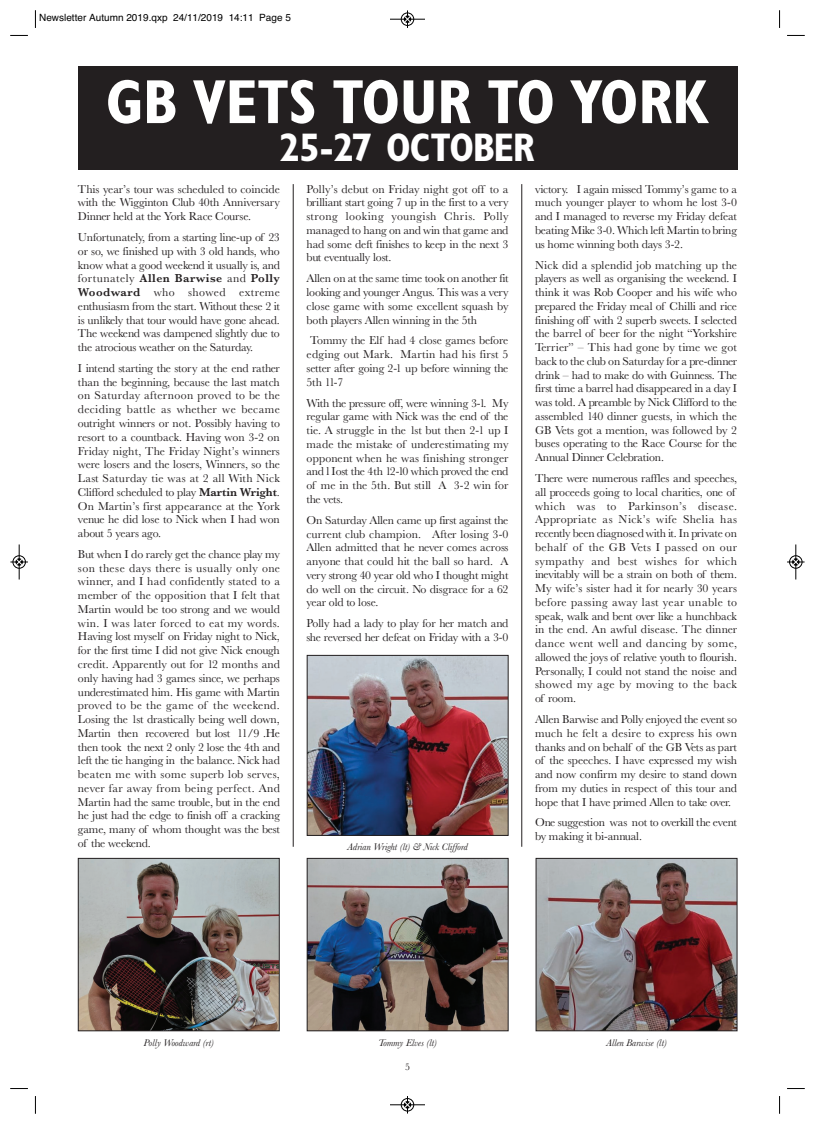
<style>
.page{position:relative;width:815px;height:1124px;background:#fff}
.page>*{position:absolute;margin:0;border:0;box-sizing:border-box;transform-origin:0 0}
.t1{font:700 condensed 62.5px "Gill Sans";color:#fff}
.t2{font:700 condensed 40px "Gill Sans";letter-spacing:-.035em;color:#fff}
.t3{font:11.88px/13.8px "Baskerville";letter-spacing:-.01em;color:#231f20;text-align:justify}
.t4{font:italic 10px "Baskerville";letter-spacing:-.005em;color:#231f20}
.t5{font:10px "Helvetica";color:#000}
.t6{font:10px "Baskerville";color:#231f20}
.s1{font-weight:600}
</style>
<div class="page">
<div style="left:78px;top:67px;width:659px;height:103px;background:#231f20"></div>
<img style="left:80px;top:859px;width:198px;height:169px">
<div style="left:78px;top:857px;width:202px;height:173px;border:1px solid #231f20"></div>
<img style="left:309px;top:859px;width:197px;height:169px">
<div style="left:307px;top:857px;width:201px;height:173px;border:1px solid #231f20"></div>
<img style="left:309px;top:657px;width:197px;height:176px">
<div style="left:307px;top:655px;width:201px;height:180px;border:1px solid #231f20"></div>
<img style="left:538px;top:859px;width:197px;height:169px">
<div style="left:536px;top:857px;width:201px;height:173px;border:1px solid #231f20"></div>
<hr style="left:293px;top:184px;width:1px;height:662px;background:#231f20">
<hr style="left:522px;top:184px;width:1px;height:662px;background:#231f20">
<svg style="left:35px;top:10px;width:1px;height:18px"></svg>
<svg style="left:10px;top:35px;width:18px;height:1px"></svg>
<svg style="left:779px;top:10px;width:1px;height:18px"></svg>
<svg style="left:787px;top:35px;width:18px;height:1px"></svg>
<svg style="left:35px;top:1096px;width:1px;height:17px"></svg>
<svg style="left:10px;top:1088px;width:18px;height:1px"></svg>
<svg style="left:779px;top:1096px;width:1px;height:17px"></svg>
<svg style="left:787px;top:1088px;width:18px;height:1px"></svg>
<hr style="left:390px;top:19px;width:35px;height:1px;background:#000">
<div style="left:401px;top:13px;width:13px;height:13px;border:1px solid #000;border-radius:50%"></div>
<svg style="left:404px;top:10px;width:7px;height:18px"></svg>
<div style="left:401px;top:1097px;width:13px;height:14px;border:1px solid #fff;border-radius:50%"></div>
<hr style="left:390px;top:1104px;width:35px;height:1px;background:#000">
<div style="left:401px;top:1098px;width:13px;height:12px;border:1px solid #000;border-radius:50%"></div>
<svg style="left:404px;top:1096px;width:7px;height:17px"></svg>
<hr style="left:19px;top:544px;width:1px;height:35px;background:#000">
<div style="left:13px;top:555px;width:13px;height:13px;border:1px solid #000;border-radius:50%"></div>
<svg style="left:10px;top:558px;width:18px;height:7px"></svg>
<hr style="left:796px;top:544px;width:1px;height:35px;background:#000">
<div style="left:789px;top:555px;width:13px;height:13px;border:1px solid #000;border-radius:50%"></div>
<svg style="left:787px;top:558px;width:18px;height:7px"></svg>
<p class="t5" style="left:39px;top:14px;width:253px">Newsletter Autumn 2019.qxp 24/11/2019 14:11 Page 5</p>
<h1 class="t1" style="left:106px;top:80px;width:605px">GB VETS TOUR TO YORK</h1>
<h2 class="t2" style="left:280px;top:133px;width:257px">25-27 OCTOBER</h2>
<p class="t3" style="left:78px;top:183px;width:203px">This year’s tour was scheduled to coincide with the Wigginton Club 40th Anniversary Dinner held at the York Race Course.</p>
<p class="t3" style="left:78px;top:231px;width:203px">Unfortunately, from a starting line-up of 23 or so, we finished up with 3 old hands, who know what a good weekend it usually is, and fortunately <span class="s1">Allen Barwise</span> and <span class="s1">Polly Woodward</span> who showed extreme enthusiasm from the start. Without these 2 it is unlikely that tour would have gone ahead.<br>The weekend was dampened slightly due to the atrocious weather on the Saturday.</p>
<p class="t3" style="left:78px;top:362px;width:203px">I intend starting the story at the end rather than the beginning, because the last match on Saturday afternoon proved to be the deciding battle as whether we became outright winners or not. Possibly having to resort to a countback. Having won 3-2 on Friday night, The Friday Night’s winners were losers and the losers, Winners, so the Last Saturday tie was at 2 all With Nick Clifford scheduled to play <span class="s1">Martin Wright</span>.<br>On Martin’s first appearance at the York venue he did lose to Nick when I had won about 5 years ago.</p>
<p class="t3" style="left:78px;top:548px;width:203px">But when I do rarely get the chance play my son these days there is usually only one winner, and I had confidently stated to a member of the opposition that I felt that Martin would be too strong and we would win. I was later forced to eat my words.<br>Having lost myself on Friday night to Nick, for the first time I did not give Nick enough credit. Apparently out for 12 months and only having had 3 games since, we perhaps underestimated him. His game with Martin proved to be the game of the weekend.<br>Losing the 1st drastically being well down, Martin then recovered but lost 11/9 .He then took the next 2 only 2 lose the 4th and left the tie hanging in the balance. Nick had beaten me with some superb lob serves, never far away from being perfect. And Martin had the same trouble, but in the end he just had the edge to finish off a cracking game, many of whom thought was the best of the weekend.</p>
<p class="t3" style="left:535px;top:183px;width:203px">victory. I again missed Tommy’s game to a much younger player to whom he lost 3-0 and I managed to reverse my Friday defeat beating Mike 3-0. Which left Martin to bring us home winning both days 3-2.</p>
<p class="t3" style="left:535px;top:259px;width:203px">Nick did a splendid job matching up the players as well as organising the weekend. I think it was Rob Cooper and his wife who prepared the Friday meal of Chilli and rice finishing off with 2 superb sweets. I selected the barrel of beer for the night “Yorkshire Terrier” – This had gone by time we got back to the club on Saturday for a pre-dinner drink – had to make do with Guinness. The first time a barrel had disappeared in a day I was told. A preamble by Nick Clifford to the assembled 140 dinner guests, in which the GB Vets got a mention, was followed by 2 buses operating to the Race Course for the Annual Dinner Celebration.</p>
<p class="t3" style="left:535px;top:472px;width:203px;text-align:left">There were numerous raffles and speeches, all proceeds going to local charities, one of which was to Parkinson’s disease.<br>Appropriate as Nick’s wife Shelia has recently been diagnosed with it. In private on behalf of the GB Vets I passed on our sympathy and best wishes for which inevitably will be a strain on both of them.<br>My wife’s sister had it for nearly 30 years before passing away last year unable to speak, walk and bent over like a hunchback in the end. An awful disease. The dinner dance went well and dancing by some, allowed the joys of relative youth to flourish.<br>Personally, I could not stand the noise and showed my age by moving to the back of room.</p>
<p class="t3" style="left:535px;top:713px;width:203px">Allen Barwise and Polly enjoyed the event so much he felt a desire to express his own thanks and on behalf of the GB Vets as part of the speeches. I have expressed my wish and now confirm my desire to stand down from my duties in respect of this tour and hope that I have primed Allen to take over.</p>
<p class="t3" style="left:535px;top:816px;width:203px">One suggestion was not to overkill the event by making it bi-annual.</p>
<p class="t3" style="left:306px;top:183px;width:203px">Polly’s debut on Friday night got off to a brilliant start going 7 up in the first to a very strong looking youngish Chris. Polly managed to hang on and win that game and had some deft finishes to keep in the next 3 but eventually lost.</p>
<p class="t3" style="left:306px;top:273px;width:203px">Allen on at the same time took on another fit looking and younger Angus. This was a very close game with some excellent squash by both players Allen winning in the 5th</p>
<p class="t3" style="left:306px;top:335px;width:203px;text-indent:4px">Tommy the Elf had 4 close games before edging out Mark. Martin had his first 5 setter after going 2-1 up before winning the 5th 11-7</p>
<p class="t3" style="left:306px;top:397px;width:204px">With the pressure off, were winning 3-1. My regular game with Nick was the end of the tie. A struggle in the 1st but then 2-1 up I made the mistake of underestimating my opponent when he was finishing stronger and l Iost the 4th 12-10 which proved the end of me in the 5th. But still A 3-2 win for the vets.</p>
<p class="t3" style="left:306px;top:514px;width:203px">On Saturday Allen came up first against the current club champion. After losing 3-0<br>Allen admitted that he never comes across anyone that could hit the ball so hard. A very strong 40 year old who I thought might do well on the circuit. No disgrace for a 62 year old to lose.</p>
<p class="t3" style="left:306px;top:617px;width:203px">Polly had a lady to play for her match and she reversed her defeat on Friday with a 3-0</p>
<p class="t4" style="left:347px;top:843px;width:122px">Adrian Wright (lt) &amp; Nick Clifford</p>
<p class="t4" style="left:143px;top:1038px;width:72px">Polly Woodward (rt)</p>
<p class="t4" style="left:378px;top:1038px;width:60px">Tommy Elves (lt)</p>
<p class="t6" style="left:405px;top:1063px;width:6px">5</p>
<p class="t4" style="left:606px;top:1038px;width:62px">Allen Barwise (lt)</p>
</div>
